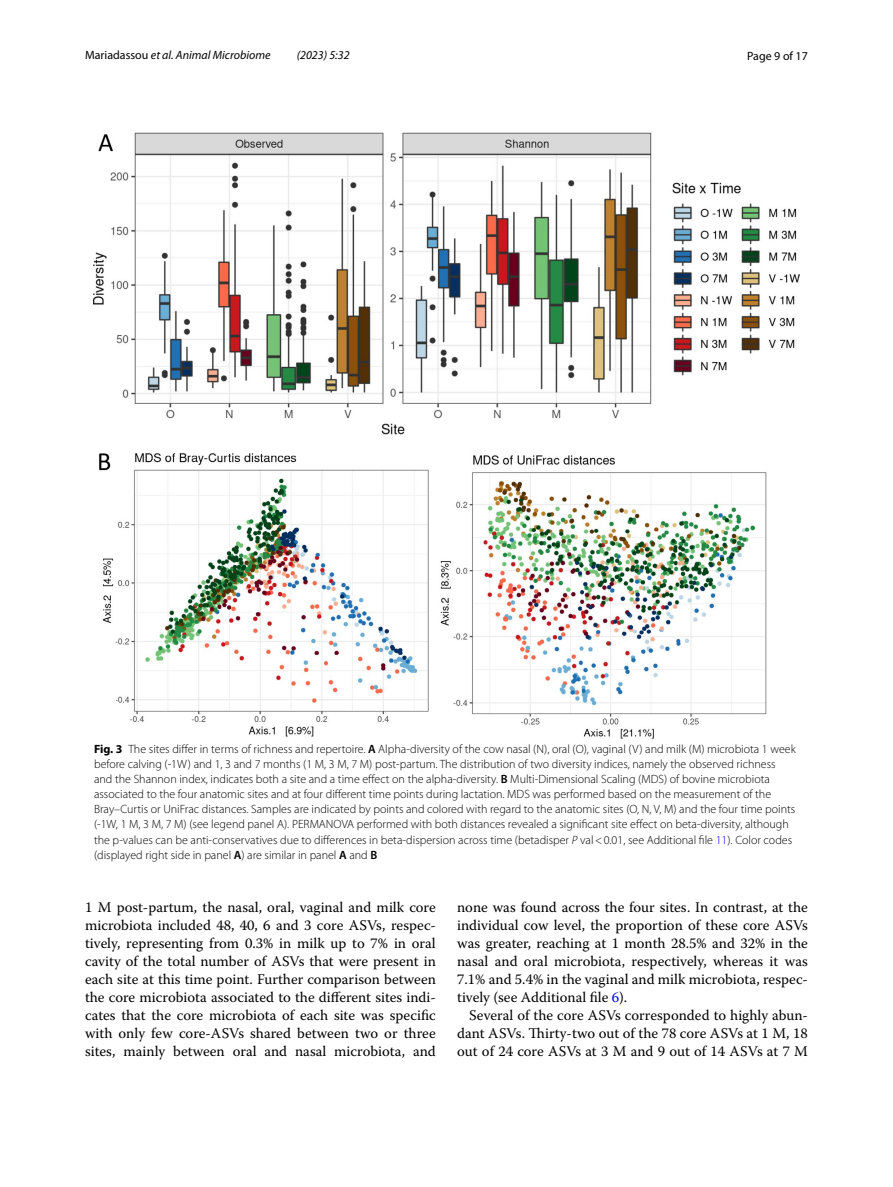
<style>
.page{position:relative;width:893px;height:1187px;background:#fff}
.page>*{position:absolute;margin:0;border:0;box-sizing:border-box;transform-origin:0 0}
.t1{font:14.7px/18px "Warnock Pro";color:#000;text-align:justify}
.t2{font:300 12px/15px "Myriad Pro";color:#000}
.t3{font:italic 12px "Myriad Pro";color:#000}
.t4{font:12px "Myriad Pro";color:#000}
.s1{font-style:normal}
.s2{font-weight:700}
.s3{font-weight:600}
.s4{font-style:italic}
.s5{color:#00f}
</style>
<div class="page">
<img style="left:94px;top:133px;width:705px;height:605px">
<p class="t3" style="left:85px;top:48px;width:187px"><span class="s1">Mariadassou</span> et al. Animal Microbiome</p>
<p class="t3" style="left:297px;top:48px;width:54px">(2023) 5:32</p>
<p class="t4" style="left:747px;top:48px;width:62px">Page 9 of 17</p>
<p class="t2" style="left:94px;top:742px;width:703px"><span class="s2">Fig. 3</span> The sites differ in terms of richness and repertoire. <span class="s3">A</span> Alpha-diversity of the cow nasal (N), oral (O), vaginal (V) and milk (M) microbiota 1 week before calving (-1W) and 1, 3 and 7 months (1 M, 3 M, 7 M) post-partum. The distribution of two diversity indices, namely the observed richness and the Shannon index, indicates both a site and a time effect on the alpha-diversity. <span class="s3">B</span> Multi-Dimensional Scaling (MDS) of bovine microbiota associated to the four anatomic sites and at four different time points during lactation. MDS was performed based on the measurement of the Bray–Curtis or UniFrac distances. Samples are indicated by points and colored with regard to the anatomic sites (O, N, V, M) and the four time points (-1W, 1 M, 3 M, 7 M) (see legend panel A). PERMANOVA performed with both distances revealed a significant site effect on beta-diversity, although the p-values can be anti-conservatives due to differences in beta-dispersion across time (betadisper <span class="s4">P</span> val&lt;0.01, see Additional file <span class="s5">11</span>). Color codes (displayed right side in panel <span class="s3">A</span>) are similar in panel <span class="s3">A</span> and <span class="s3">B</span></p>
<p class="t1" style="left:85px;top:897px;width:352px">1 M post-partum, the nasal, oral, vaginal and milk core microbiota included 48, 40, 6 and 3 core ASVs, respec&shy;tively, representing from 0.3% in milk up to 7% in oral cavity of the total number of ASVs that were present in each site at this time point. Further comparison between the core microbiota associated to the different sites indi&shy;cates that the core microbiota of each site was specific with only few core-ASVs shared between two or three sites, mainly between oral and nasal microbiota, and</p>
<p class="t1" style="left:457px;top:897px;width:352px">none was found across the four sites. In contrast, at the individual cow level, the proportion of these core ASVs was greater, reaching at 1 month 28.5% and 32% in the nasal and oral microbiota, respectively, whereas it was 7.1% and 5.4% in the vaginal and milk microbiota, respec&shy;tively (see Additional file <span class="s5">6</span>).</p>
<p class="t1" style="left:457px;top:1005px;width:352px;text-indent:12px">Several of the core ASVs corresponded to highly abun&shy;dant ASVs. Thirty-two out of the 78 core ASVs at 1 M, 18 out of 24 core ASVs at 3 M and 9 out of 14 ASVs at 7 M</p>
</div>
